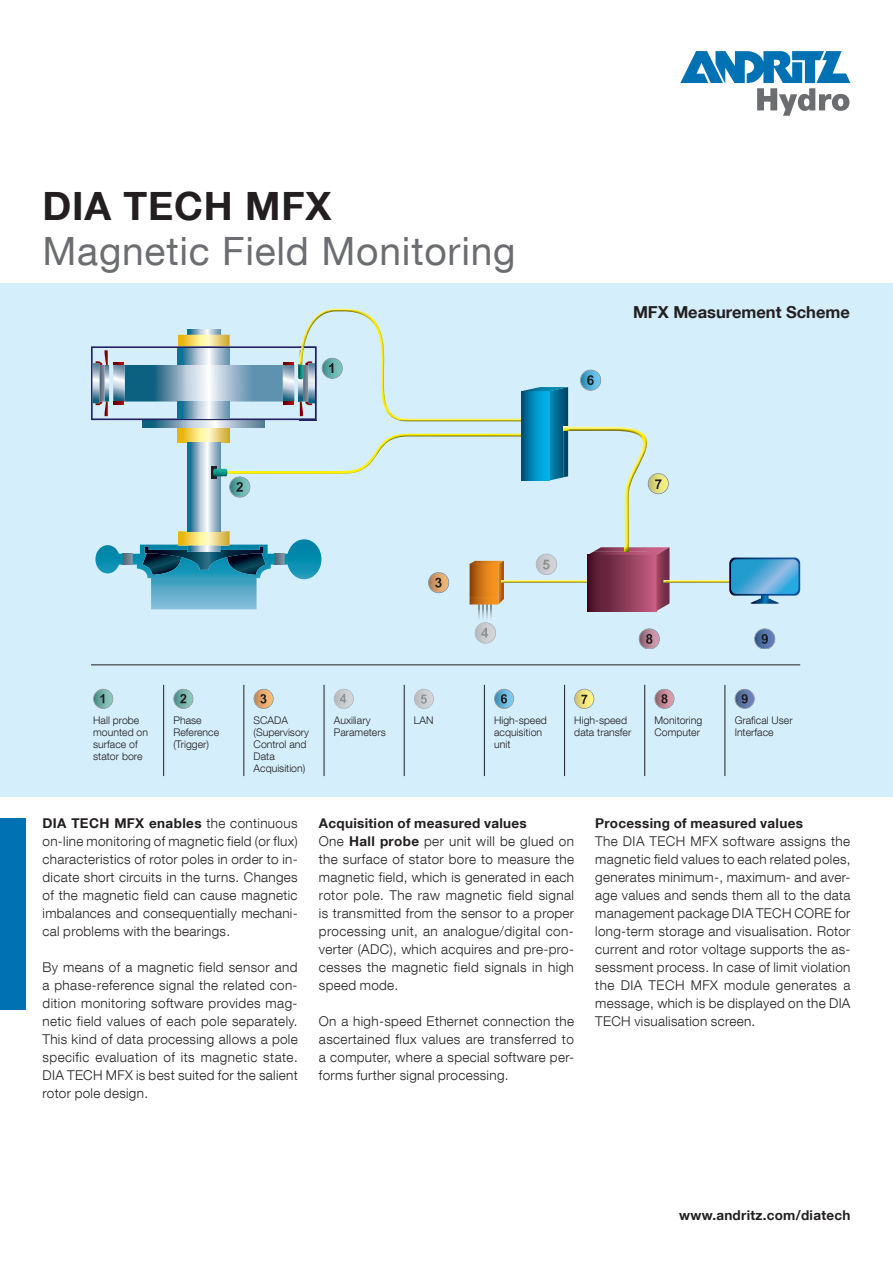
<style>
.page{position:relative;width:893px;height:1263px;background:#fff}
.page>*{position:absolute;margin:0;border:0;box-sizing:border-box;transform-origin:0 0}
.t1{font:39px "Helvetica Neue LT Com";letter-spacing:.02em;color:#6c6d70}
.t2{font:700 39px "Helvetica Neue LT Com";letter-spacing:.02em;color:#231f20}
.t3{font:700 16.5px "Helvetica Neue LT Com";color:#231f20}
.t4{font:300 13.5px/18px "Helvetica Neue LT Com";letter-spacing:.025em;color:#231f20;text-align:justify}
.t5{font:700 13.5px "Helvetica Neue LT Com";letter-spacing:.025em;color:#231f20}
.t6{font:300 10.5px/12px "Helvetica Neue LT Com";color:#231f20}
.s1{font-weight:700}
</style>
<div class="page">
<div style="left:0;top:819px;width:25px;height:191px;background:#0072b4"></div>
<div style="left:0;top:284px;width:893px;height:513px;background:#d4effb"></div>
<svg style="left:680px;top:51px;width:170px;height:65px"></svg>
<img style="left:250px;top:434px;width:272px;height:40px">
<img style="left:506px;top:580px;width:82px;height:4px">
<svg style="left:178px;top:428px;width:52px;height:15px"></svg>
<svg style="left:187px;top:329px;width:33px;height:6px"></svg>
<svg style="left:143px;top:421px;width:122px;height:7px"></svg>
<svg style="left:95px;top:531px;width:226px;height:78px"></svg>
<svg style="left:187px;top:443px;width:33px;height:88px;background:#92b6c9"></svg>
<img style="left:670px;top:580px;width:59px;height:3px">
<svg style="left:729px;top:558px;width:71px;height:46px;background:#57a4d1"></svg>
<div style="left:211px;top:466px;width:5px;height:12px;background:#231f20"></div>
<svg style="left:213px;top:469px;width:37px;height:28px"></svg>
<img style="left:304px;top:310px;width:218px;height:110px">
<img style="left:322px;top:358px;width:21px;height:21px">
<svg style="left:329px;top:363px;width:4px;height:10px"></svg>
<svg style="left:328px;top:309px;width:28px;height:1px"></svg>
<img style="left:398px;top:420px;width:124px;height:1px">
<svg style="left:91px;top:335px;width:226px;height:86px"></svg>
<img style="left:568px;top:427px;width:66px;height:2px">
<img style="left:568px;top:429px;width:79px;height:118px">
<svg style="left:588px;top:547px;width:82px;height:64px;background:#8c405a"></svg>
<svg style="left:522px;top:387px;width:46px;height:93px;background:#0580ab"></svg>
<svg style="left:639px;top:628px;width:21px;height:21px"></svg>
<svg style="left:754px;top:628px;width:21px;height:21px"></svg>
<svg style="left:428px;top:572px;width:21px;height:21px"></svg>
<svg style="left:648px;top:473px;width:21px;height:21px"></svg>
<svg style="left:580px;top:370px;width:21px;height:21px"></svg>
<hr style="left:91px;top:664px;width:709px;height:1px;background:#231f20">
<svg style="left:93px;top:689px;width:20px;height:20px"></svg>
<hr style="left:163px;top:685px;width:1px;height:91px;background:#231f20">
<hr style="left:244px;top:685px;width:1px;height:91px;background:#231f20">
<hr style="left:324px;top:685px;width:1px;height:91px;background:#231f20">
<svg style="left:254px;top:689px;width:20px;height:20px"></svg>
<svg style="left:334px;top:689px;width:20px;height:20px"></svg>
<hr style="left:404px;top:685px;width:1px;height:91px;background:#231f20">
<svg style="left:414px;top:689px;width:20px;height:20px"></svg>
<hr style="left:484px;top:685px;width:1px;height:91px;background:#231f20">
<svg style="left:494px;top:689px;width:20px;height:20px"></svg>
<hr style="left:564px;top:685px;width:1px;height:91px;background:#231f20">
<svg style="left:574px;top:689px;width:20px;height:20px"></svg>
<hr style="left:644px;top:685px;width:1px;height:91px;background:#231f20">
<hr style="left:725px;top:685px;width:1px;height:91px;background:#231f20">
<svg style="left:655px;top:689px;width:19px;height:20px"></svg>
<svg style="left:735px;top:689px;width:20px;height:20px"></svg>
<svg style="left:173px;top:689px;width:20px;height:20px"></svg>
<svg style="left:469px;top:561px;width:37px;height:83px"></svg>
<svg style="left:536px;top:554px;width:21px;height:21px"></svg>
<h1 class="t2" style="left:43px;top:181px;width:290px">DIA TECH MFX</h1>
<h1 class="t1" style="left:43px;top:227px;width:475px">Magnetic Field Monitoring</h1>
<p class="t3" style="left:633px;top:302px;width:218px">MFX Measurement Scheme</p>
<p class="t6" style="left:93px;top:714px;width:56px">Hall probe mounted on surface of stator bore</p>
<p class="t6" style="left:173px;top:714px;width:47px">Phase<br>Reference (Trigger)</p>
<p class="t6" style="left:254px;top:714px;width:57px">SCADA (Supervisory<br>Control and<br>Data<br>Acquisition)</p>
<p class="t6" style="left:334px;top:714px;width:53px">Auxiliary<br>Parameters</p>
<p class="t6" style="left:414px;top:714px;width:21px">LAN</p>
<p class="t6" style="left:494px;top:714px;width:54px">High-speed acquisition unit</p>
<p class="t6" style="left:574px;top:714px;width:58px">High-speed data transfer</p>
<p class="t6" style="left:655px;top:714px;width:49px">Monitoring<br>Computer</p>
<p class="t6" style="left:735px;top:714px;width:59px">Grafical User<br>Interface</p>
<p class="t4" style="left:43px;top:814px;width:257px"><span class="s1">DIA TECH MFX enables</span> the continuous on-line monitoring of magnetic field (or flux) characteristics of rotor poles in order to in&shy;dicate short circuits in the turns. Changes of the magnetic field can cause magnetic imbalances and consequentially mechani&shy;cal problems with the bearings.</p>
<p class="t4" style="left:43px;top:958px;width:257px">By means of a magnetic field sensor and a phase-reference signal the related con&shy;dition monitoring software provides mag&shy;netic field values of each pole separately.<br>This kind of data processing allows a pole specific evaluation of its magnetic state.<br>DIA TECH MFX is best suited for the salient rotor pole design.</p>
<p class="t4" style="left:319px;top:814px;width:257px;text-align:left"><span class="s1">Acquisition of measured values<br></span>One <span class="s1">Hall probe</span> per unit will be glued on the surface of stator bore to measure the magnetic field, which is generated in each rotor pole. The raw magnetic field signal is transmitted from the sensor to a proper processing unit, an analogue/digital con&shy;verter (ADC), which acquires and pre-pro&shy;cesses the magnetic field signals in high speed mode.</p>
<p class="t4" style="left:319px;top:1012px;width:257px">On a high-speed Ethernet connection the ascertained flux values are transferred to a computer, where a special software per&shy;forms further signal processing.</p>
<p class="t5" style="left:595px;top:815px;width:209px">Processing of measured values</p>
<p class="t4" style="left:595px;top:832px;width:257px">The DIA TECH MFX software assigns the magnetic field values to each related poles, generates minimum-, maximum- and aver&shy;age values and sends them all to the data management package DIA TECH CORE for long-term storage and visualisation. Rotor current and rotor voltage supports the as&shy;sessment process. In case of limit violation the DIA TECH MFX module generates a message, which is be displayed on the DIA TECH visualisation screen.</p>
<p class="t5" style="left:679px;top:1207px;width:173px">www.andritz.com/diatech</p>
</div>
